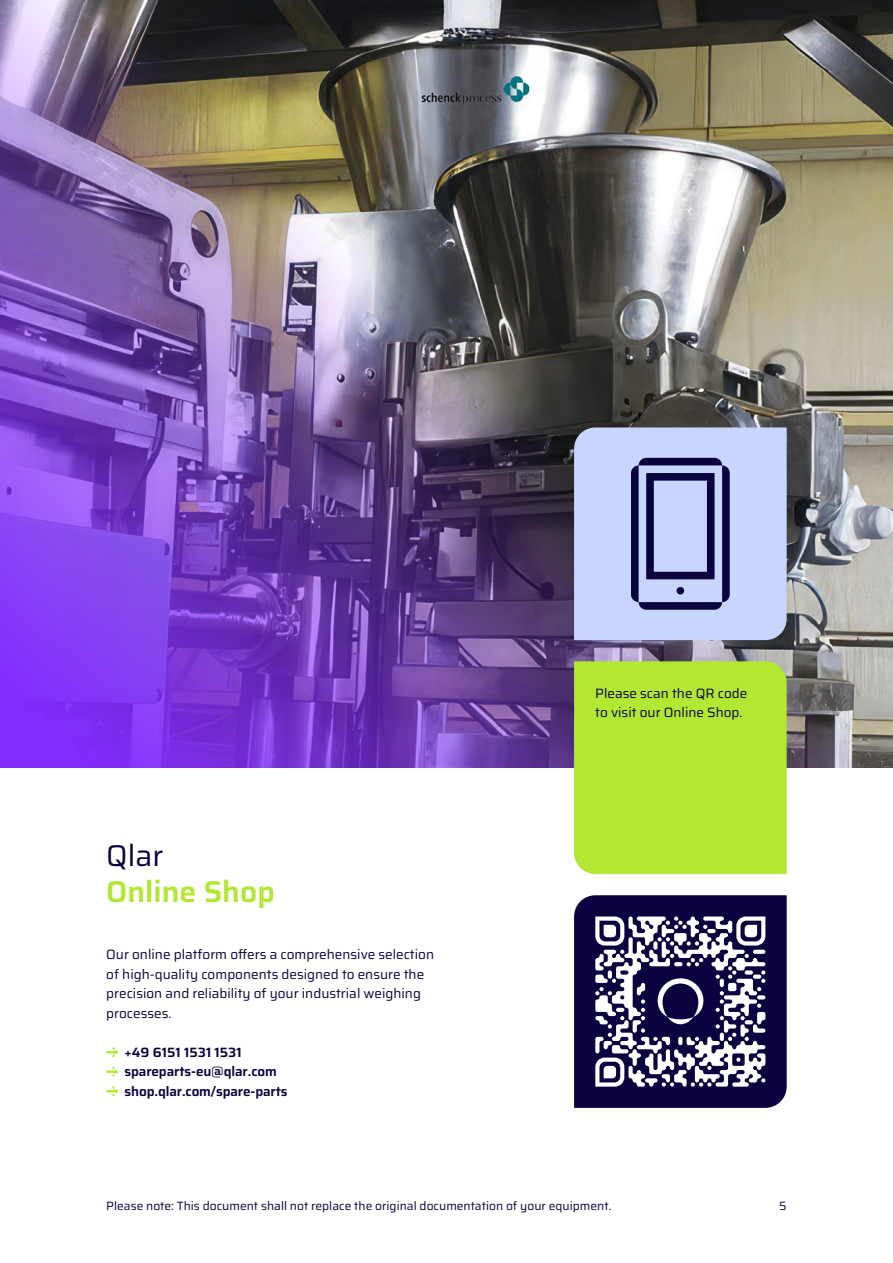
<style>
.page{position:relative;width:893px;height:1263px;background:#fff}
.page>*{position:absolute;margin:0;border:0;box-sizing:border-box;transform-origin:0 0}
.t1{font:600 30px "Saira";color:#b2e732}
.t2{font:30px "Saira";color:#0a033f}
.t3{font:13.5px/19.5px "Saira";color:#0a033f}
.t4{font:600 13.5px/19.5px "Saira";letter-spacing:-.01em;color:#0a033f}
.t5{font:12px "Saira";color:#0a033f}
</style>
<div class="page">
<img style="left:0;top:0;width:886px;height:768px">
<svg style="left:106px;top:1047px;width:12px;height:10px"></svg>
<svg style="left:106px;top:1067px;width:12px;height:9px"></svg>
<svg style="left:106px;top:1086px;width:12px;height:10px"></svg>
<div style="left:574px;top:427px;width:213px;height:213px;background:#c8d5fd"></div>
<svg style="left:631px;top:458px;width:99px;height:152px"></svg>
<div style="left:574px;top:661px;width:213px;height:213px;background:#b2e732"></div>
<svg style="left:574px;top:895px;width:213px;height:213px;fill:#0a033f"></svg>
<svg style="left:595px;top:916px;width:170px;height:170px"></svg>
<p class="t3" style="left:595px;top:683px;width:153px">Please scan the QR code to visit our Online Shop.</p>
<h1 class="t2" style="left:106px;top:831px;width:59px">Qlar</h1>
<h1 class="t1" style="left:106px;top:867px;width:170px">Online Shop</h1>
<p class="t3" style="left:106px;top:944px;width:329px">Our online platform offers a comprehensive selection of high-quality components designed to ensure the precision and reliability of your industrial weighing processes.</p>
<p class="t4" style="left:125px;top:1042px;width:165px">+49 6151 1531 1531 spareparts-eu@qlar.com shop.qlar.com/spare-parts</p>
<p class="t5" style="left:106px;top:1196px;width:506px">Please note: This document shall not replace the original documentation of your equipment.</p>
<p class="t5" style="left:779px;top:1196px;width:9px">5</p>
</div>
